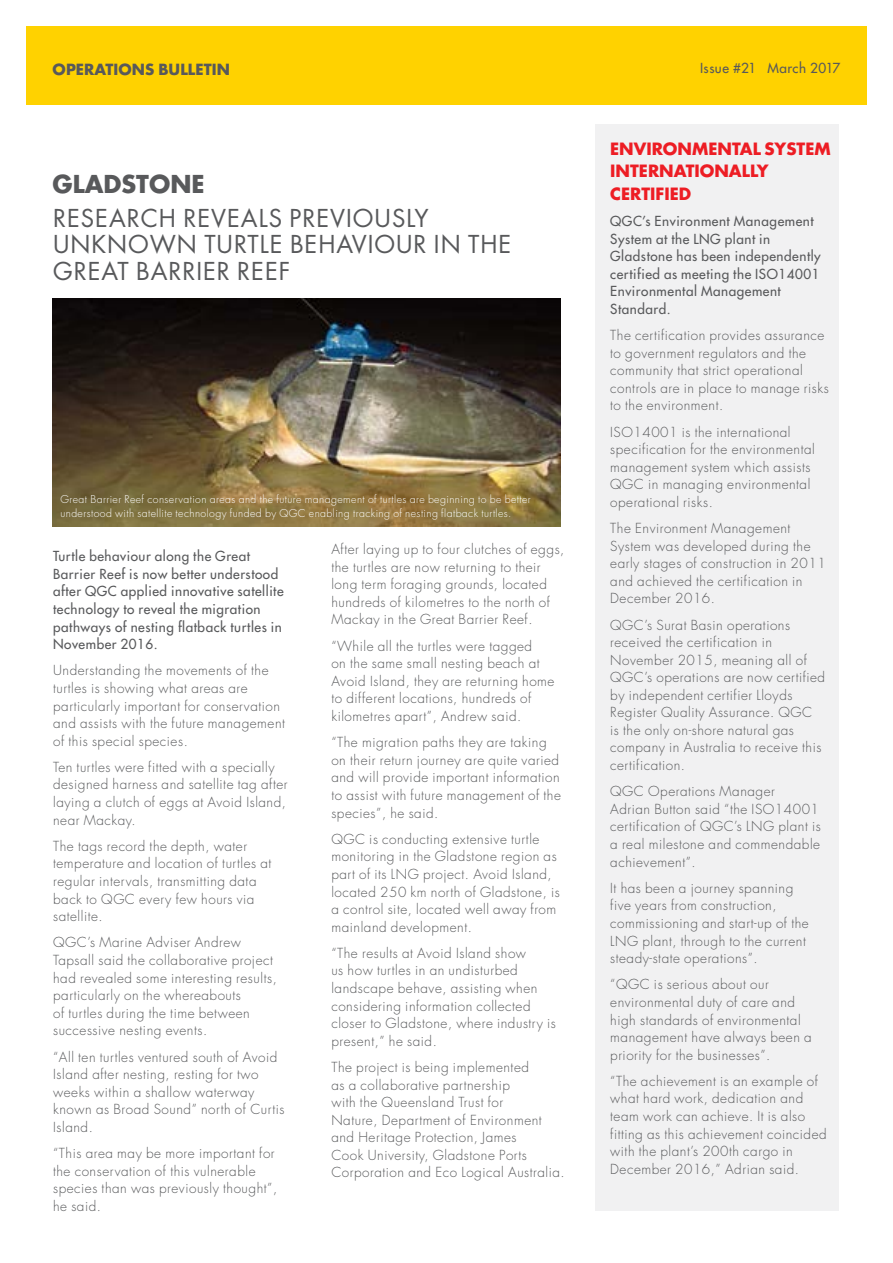
<style>
.page{position:relative;width:893px;height:1263px;background:#fff}
.page>*{position:absolute;margin:0;border:0;box-sizing:border-box;transform-origin:0 0}
.t1{font:24px/26.2px "Futura";letter-spacing:.04em;color:#58595b}
.t2{font:700 24px "Futura";color:#58595b}
.t3{font:700 16.5px/22.5px "Futura";color:#ed1d24}
.t4{font:700 15px "Futura";letter-spacing:.005em;color:#58595b}
.t5{font:300 13.5px/17.5px "Futura";letter-spacing:.04em;color:#58595b}
.t6{font:13.5px/17.5px "Futura";letter-spacing:.04em;color:#58595b}
.t7{font:300 10.5px/13.2px "Futura";letter-spacing:.04em;color:#fff}
</style>
<div class="page">
<img style="left:53px;top:298px;width:508px;height:228px">
<div style="left:596px;top:124px;width:243px;height:1086px;background:#f1f1f2"></div>
<div style="left:26px;top:26px;width:841px;height:79px;background:#ffd200"></div>
<p class="t4" style="left:53px;top:59px;width:179px">OPERATIONS BULLETIN</p>
<p class="t6" style="left:700px;top:59px;width:142px">Issue #21 March 2017</p>
<h1 class="t2" style="left:53px;top:167px;width:154px">GLADSTONE</h1>
<h1 class="t1" style="left:53px;top:205px;width:460px">RESEARCH REVEALS PREVIOUSLY<br>UNKNOWN TURTLE BEHAVIOUR IN THE<br>GREAT BARRIER REEF</h1>
<p class="t7" style="left:60px;top:493px;width:472px">Great Barrier Reef conservation areas and the future management of turtles are beginning to be better understood with satellite technology funded by QGC enabling tracking of nesting flatback turtles.</p>
<p class="t6" style="left:53px;top:547px;width:232px">Turtle behaviour along the Great Barrier Reef is now better understood after QGC applied innovative satellite technology to reveal the migration pathways of nesting flatback turtles in November 2016.</p>
<p class="t5" style="left:53px;top:662px;width:233px">Understanding the movements of the turtles is showing what areas are particularly important for conservation and assists with the future management of this special species.</p>
<p class="t5" style="left:53px;top:758px;width:236px">Ten turtles were fitted with a specially designed harness and satellite tag after laying a clutch of eggs at Avoid Island, near Mackay.</p>
<p class="t5" style="left:53px;top:837px;width:220px">The tags record the depth, water temperature and location of turtles at regular intervals, transmitting data back to QGC every few hours via satellite.</p>
<p class="t5" style="left:53px;top:934px;width:225px">QGC’s Marine Adviser Andrew Tapsall said the collaborative project had revealed some interesting results, particularly on the whereabouts<br>of turtles during the time between successive nesting events.</p>
<p class="t5" style="left:53px;top:1048px;width:233px">“All ten turtles ventured south of Avoid<br>Island after nesting, resting for two weeks within a shallow waterway known as Broad Sound” north of Curtis<br>Island.</p>
<p class="t5" style="left:53px;top:1144px;width:226px">“This area may be more important for the conservation of this vulnerable species than was previously thought”, he said.</p>
<p class="t5" style="left:331px;top:541px;width:235px">After laying up to four clutches of eggs, the turtles are now returning to their long term foraging grounds, located hundreds of kilometres to the north of Mackay in the Great Barrier Reef.</p>
<p class="t5" style="left:331px;top:637px;width:225px">“While all the turtles were tagged<br>on the same small nesting beach at Avoid Island, they are returning home to different locations, hundreds of kilometres apart”, Andrew said.</p>
<p class="t5" style="left:331px;top:734px;width:231px">“The migration paths they are taking on their return journey are quite varied and will provide important information to assist with future management of the species”, he said.</p>
<p class="t5" style="left:331px;top:830px;width:230px">QGC is conducting extensive turtle monitoring in the Gladstone region as part of its LNG project. Avoid Island, located 250 km north of Gladstone, is a control site, located well away from mainland development.</p>
<p class="t5" style="left:331px;top:944px;width:226px">“The results at Avoid Island show<br>us how turtles in an undisturbed landscape behave, assisting when considering information collected closer to Gladstone, where industry is present,” he said.</p>
<p class="t5" style="left:331px;top:1058px;width:235px">The project is being implemented<br>as a collaborative partnership<br>with the Queensland Trust for<br>Nature, Department of Environment and Heritage Protection, James<br>Cook University, Gladstone Ports Corporation and Eco Logical Australia.</p>
<p class="t3" style="left:610px;top:137px;width:222px">ENVIRONMENTAL SYSTEM<br>INTERNATIONALLY<br>CERTIFIED</p>
<p class="t6" style="left:610px;top:212px;width:212px">QGC’s Environment Management<br>System at the LNG plant in<br>Gladstone has been independently certified as meeting the ISO14001<br>Environmental Management<br>Standard.</p>
<p class="t5" style="left:610px;top:326px;width:220px">The certification provides assurance to government regulators and the community that strict operational controls are in place to manage risks to the environment.</p>
<p class="t5" style="left:610px;top:423px;width:206px">ISO14001 is the international specification for the environmental management system which assists<br>QGC in managing environmental operational risks.</p>
<p class="t5" style="left:610px;top:520px;width:217px">The Environment Management<br>System was developed during the early stages of construction in 2011 and achieved the certification in<br>December 2016.</p>
<p class="t5" style="left:610px;top:616px;width:216px">QGC’s Surat Basin operations received the certification in<br>November 2015, meaning all of<br>QGC’s operations are now certified by independent certifier Lloyds<br>Register Quality Assurance. QGC<br>is the only on-shore natural gas company in Australia to receive this certification.</p>
<p class="t5" style="left:610px;top:783px;width:212px">QGC Operations Manager<br>Adrian Button said “the ISO14001 certification of QGC’s LNG plant is a real milestone and commendable achievement”.</p>
<p class="t5" style="left:610px;top:879px;width:200px">It has been a journey spanning five years from construction, commissioning and start-up of the<br>LNG plant, through to the current steady-state operations”.</p>
<p class="t5" style="left:610px;top:976px;width:203px">“QGC is serious about our environmental duty of care and high standards of environmental management have always been a priority for the businesses”.</p>
<p class="t5" style="left:610px;top:1072px;width:218px">“The achievement is an example of what hard work, dedication and team work can achieve. It is also fitting as this achievement coincided with the plant’s 200th cargo in<br>December 2016,” Adrian said.</p>
</div>
